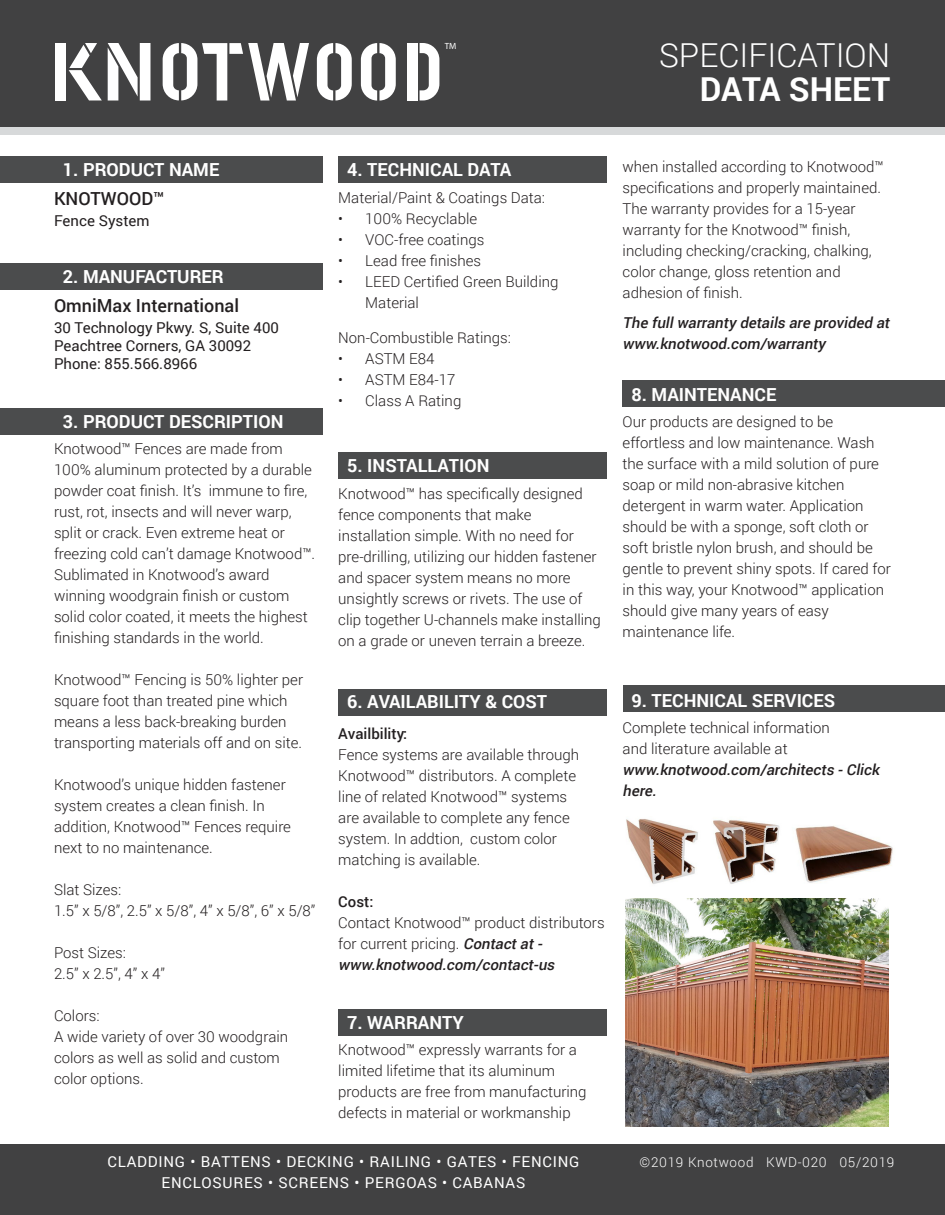
<style>
.page{position:relative;width:945px;height:1215px;background:#fff}
.page>*{position:absolute;margin:0;border:0;box-sizing:border-box;transform-origin:0 0}
.t1{font:300 33px "Roboto";color:#fff}
.t2{font:700 33px "Roboto";color:#fff}
.t3{font:700 18px "Roboto";color:#fff}
.t4{font:500 18px "Roboto";color:#231f20}
.t5{font:300 15px/21px "Roboto";color:#231f20}
.t6{font:15px/18px "Roboto";color:#231f20}
.t7{font:15px/21px "Roboto";letter-spacing:.05em;color:#fff;text-align:center}
.t8{font:italic 500 15px/21px "Roboto";color:#231f20}
.t9{font:500 15px "Roboto";color:#231f20}
.t10{font:300 13.5px "Roboto";letter-spacing:.05em;color:#fff}
.t11{font:9px "Myriad Pro";color:#fff}
.s1{font-weight:500;font-style:italic}
</style>
<div class="page">
<div style="left:0;top:156px;width:322px;height:27px;background:#4b4c4d"></div>
<div style="left:0;top:127px;width:945px;height:8px;background:#d7d9da"></div>
<div style="left:0;top:0;width:945px;height:127px;background:#414142"></div>
<svg style="left:317px;top:43px;width:35px;height:58px"></svg>
<svg style="left:361px;top:43px;width:35px;height:58px"></svg>
<div style="left:407px;top:43px;width:10px;height:58px;background:#fff"></div>
<svg style="left:420px;top:43px;width:19px;height:57px"></svg>
<div style="left:56px;top:43px;width:10px;height:57px;background:#fff"></div>
<svg style="left:69px;top:43px;width:33px;height:57px"></svg>
<svg style="left:108px;top:43px;width:42px;height:58px"></svg>
<svg style="left:163px;top:43px;width:146px;height:58px"></svg>
<div style="left:0;top:1144px;width:945px;height:71px;background:#414142"></div>
<div style="left:0;top:408px;width:322px;height:27px;background:#4b4c4d"></div>
<div style="left:0;top:263px;width:322px;height:27px;background:#4b4c4d"></div>
<div style="left:338px;top:156px;width:269px;height:27px;background:#4b4c4d"></div>
<div style="left:338px;top:452px;width:269px;height:27px;background:#4b4c4d"></div>
<div style="left:338px;top:689px;width:269px;height:27px;background:#4b4c4d"></div>
<div style="left:623px;top:685px;width:322px;height:27px;background:#4b4c4d"></div>
<div style="left:623px;top:380px;width:322px;height:27px;background:#4b4c4d"></div>
<img style="left:625px;top:899px;width:264px;height:227px">
<div style="left:338px;top:1009px;width:269px;height:27px;background:#4b4c4d"></div>
<img style="left:713px;top:820px;width:67px;height:64px">
<img style="left:626px;top:819px;width:72px;height:65px">
<img style="left:795px;top:825px;width:98px;height:58px">
<p class="t3" style="left:63px;top:157px;width:158px">1. PRODUCT NAME</p>
<p class="t4" style="left:54px;top:186px;width:112px">KNOTWOOD™</p>
<p class="t6" style="left:54px;top:211px;width:97px">Fence System</p>
<p class="t3" style="left:63px;top:264px;width:162px">2. MANUFACTURER</p>
<p class="t4" style="left:54px;top:293px;width:187px">OmniMax International</p>
<p class="t6" style="left:54px;top:318px;width:226px">30 Technology Pkwy. S, Suite 400<br>Peachtree Corners, GA 30092</p>
<p class="t6" style="left:54px;top:354px;width:145px">Phone: 855.566.8966</p>
<p class="t3" style="left:63px;top:409px;width:222px">3. PRODUCT DESCRIPTION</p>
<p class="t5" style="left:54px;top:438px;width:259px">Knotwood™ Fences are made from<br>100% aluminum protected by a durable</p>
<p class="t5" style="left:54px;top:480px;width:263px">powder coat finish. It’s immune to fire, rust, rot, insects and will never warp, split or crack. Even extreme heat or freezing cold can’t damage Knotwood™.<br>Sublimated in Knotwood’s award</p>
<p class="t5" style="left:54px;top:585px;width:255px">winning woodgrain finish or custom solid color coated, it meets the highest finishing standards in the world.</p>
<p class="t5" style="left:54px;top:669px;width:251px">Knotwood™ Fencing is 50% lighter per square foot than treated pine which means a less back-breaking burden transporting materials off and on site.</p>
<p class="t5" style="left:54px;top:774px;width:239px">Knotwood’s unique hidden fastener system creates a clean finish. In addition, Knotwood™ Fences require next to no maintenance.</p>
<p class="t5" style="left:54px;top:879px;width:263px">Slat Sizes:<br>1.5” x 5/8”, 2.5” x 5/8”, 4” x 5/8”, 6” x 5/8”</p>
<p class="t5" style="left:54px;top:942px;width:73px">Post Sizes:</p>
<p class="t5" style="left:54px;top:963px;width:112px">2.5” x 2.5”, 4” x 4”</p>
<p class="t5" style="left:54px;top:1005px;width:236px">Colors:<br>A wide variety of over 30 woodgrain colors as well as solid and custom color options.</p>
<p class="t11" style="left:445px;top:41px;width:13px">TM</p>
<p class="t1" style="left:659px;top:32px;width:233px">SPECIFICATION</p>
<p class="t2" style="left:700px;top:66px;width:192px">DATA SHEET</p>
<p class="t3" style="left:347px;top:157px;width:166px">4. TECHNICAL DATA</p>
<p class="t5" style="left:338px;top:187px;width:208px">Material/Paint &amp; Coatings Data:</p>
<p class="t5" style="left:338px;top:208px;width:140px">• 100% Recyclable</p>
<p class="t5" style="left:338px;top:229px;width:148px">• VOC-free coatings</p>
<p class="t5" style="left:338px;top:250px;width:144px">• Lead free finishes</p>
<p class="t5" style="left:365px;top:271px;width:195px;text-indent:-27px">• LEED Certified Green Building<br>Material</p>
<p class="t5" style="left:338px;top:326px;width:174px">Non-Combustible Ratings:</p>
<p class="t5" style="left:338px;top:347px;width:98px">• ASTM E84</p>
<p class="t5" style="left:338px;top:368px;width:119px">• ASTM E84-17</p>
<p class="t5" style="left:338px;top:389px;width:125px">• Class A Rating</p>
<p class="t3" style="left:347px;top:453px;width:144px">5. INSTALLATION</p>
<p class="t5" style="left:338px;top:483px;width:264px">Knotwood™ has specifically designed fence components that make installation simple. With no need for pre-drilling, utilizing our hidden fastener and spacer system means no more unsightly screws or rivets. The use of clip together U-channels make installing on a grade or uneven terrain a breeze.</p>
<p class="t3" style="left:347px;top:689px;width:201px">6. AVAILABILITY &amp; COST</p>
<p class="t9" style="left:338px;top:723px;width:70px">Availbility:</p>
<p class="t5" style="left:338px;top:744px;width:242px">Fence systems are available through Knotwood™ distributors. A complete line of related Knotwood™ systems are available to complete any fence system. In addtion, custom color matching is available.</p>
<p class="t9" style="left:338px;top:891px;width:37px">Cost:</p>
<p class="t5" style="left:338px;top:912px;width:268px">Contact Knotwood™ product distributors for current pricing. <span class="s1">Contactat&shy;www.knotwood.com/contact-us</span></p>
<p class="t3" style="left:347px;top:1010px;width:118px">7. WARRANTY</p>
<p class="t5" style="left:338px;top:1039px;width:240px">Knotwood™ expressly warrants for a limited lifetime that its aluminum</p>
<p class="t5" style="left:338px;top:1081px;width:250px">products are free from manufacturing defects in material or workmanship</p>
<p class="t5" style="left:623px;top:156px;width:263px">when installed according to Knotwood™ specifications and properly maintained.</p>
<p class="t5" style="left:623px;top:198px;width:251px">The warranty provides for a 15-year warranty for the Knotwood™ finish, including checking/cracking, chalking, color change, gloss retention and adhesion of finish.</p>
<p class="t8" style="left:623px;top:311px;width:272px">The fullwarranty details are provided at www.knotwood.com/warranty</p>
<p class="t3" style="left:632px;top:382px;width:146px">8. MAINTENANCE</p>
<p class="t5" style="left:623px;top:411px;width:270px">Our products are designed to be effortless and low maintenance. Wash the surface with a mild solution of pure soap or mild non-abrasive kitchen detergent in warm water. Application should be with a sponge, soft cloth or soft bristle nylon brush, and should be gentle to prevent shiny spots. If cared for in this way, your Knotwood™ application should give many years of easy maintenance life.</p>
<p class="t3" style="left:632px;top:688px;width:205px">9. TECHNICAL SERVICES</p>
<p class="t5" style="left:623px;top:716px;width:262px">Complete technical information<br>and literature available at <span class="s1">www.knotwood.com/architects -Click here.</span></p>
<p class="t7" style="left:108px;top:1151px;width:473px">CLADDING • BATTENS • DECKING • RAILING • GATES • FENCING<br>ENCLOSURES • SCREENS • PERGOAS • CABANAS</p>
<p class="t10" style="left:640px;top:1153px;width:256px">©2019 Knotwood KWD-020 05/2019</p>
</div>
